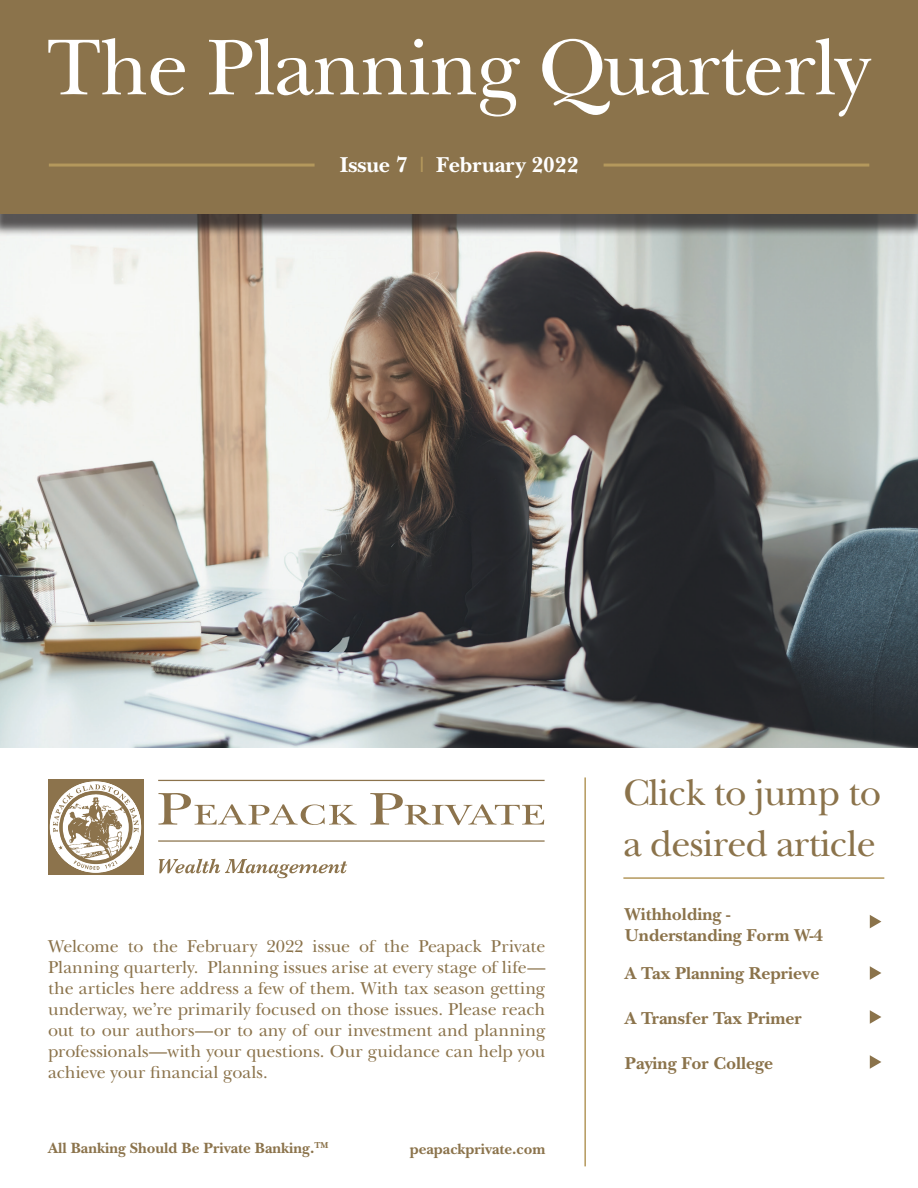
<style>
.page{position:relative;width:918px;height:1188px;background:#fff}
.page>*{position:absolute;margin:0;border:0;box-sizing:border-box;transform-origin:0 0}
.t1{font:82.5px "New Baskerville";letter-spacing:-.02em;color:#fff}
.t2{font:38.25px/51px "New Baskerville";letter-spacing:-.02em;color:#8b734b}
.t3{font:700 22.5px "New Baskerville";color:#fff}
.t4{font:18px/21px "New Baskerville";color:#8b734b;text-align:justify}
.t5{font:700 18px/21px "New Baskerville";color:#8b734b}
.t6{font:700 15.45px "New Baskerville";color:#8b734b}
.s1{color:#b4985c}
</style>
<div class="page">
<img style="left:0;top:237px;width:918px;height:510px">
<div style="left:0;top:5px;width:918px;height:232px;background:#231f20;opacity:.75"></div>
<div style="left:0;top:0;width:918px;height:214px;background:#8b734b"></div>
<hr style="left:49px;top:164px;width:266px;height:3px;background:#b4985c">
<hr style="left:604px;top:164px;width:265px;height:3px;background:#b4985c">
<hr style="left:584px;top:777px;width:2px;height:389px;background:#b4985c">
<svg style="left:158px;top:793px;width:199px;height:32px"></svg>
<svg style="left:370px;top:793px;width:174px;height:32px"></svg>
<hr style="left:158px;top:840px;width:387px;height:2px;background:#8c734c">
<hr style="left:158px;top:780px;width:387px;height:1px;background:#8c734c">
<svg style="left:48px;top:779px;width:96px;height:95px;background:#9b8563"></svg>
<svg style="left:53px;top:784px;width:86px;height:86px"></svg>
<svg style="left:159px;top:859px;width:188px;height:19px"></svg>
<hr style="left:623px;top:877px;width:261px;height:2px;background:#b4985c">
<svg style="left:870px;top:915px;width:11px;height:13px"></svg>
<svg style="left:870px;top:966px;width:11px;height:14px"></svg>
<svg style="left:870px;top:1010px;width:11px;height:14px"></svg>
<svg style="left:870px;top:1055px;width:11px;height:14px"></svg>
<h1 class="t1" style="left:47px;top:20px;width:825px">The Planning Quarterly</h1>
<p class="t3" style="left:340px;top:152px;width:240px">Issue 7 <span class="s1">|</span> February 2022</p>
<p class="t4" style="left:48px;top:936px;width:499px">Welcome to the February 2022 issue of the Peapack Private Planning quarterly. Planning issues arise at every stage of life— the articles here address a few of them. With tax season getting underway, we’re primarily focused on those issues. Please reach out to our authors—or to any of our investment and planning professionals—with your questions. Our guidance can help you achieve your financial goals.</p>
<p class="t6" style="left:48px;top:1139px;width:282px">All Banking Should Be Private Banking.<sup>TM</sup></p>
<p class="t6" style="left:410px;top:1140px;width:137px">peapackprivate.com</p>
<h2 class="t2" style="left:623px;top:768px;width:259px">Click to jump to a desired article</h2>
<p class="t5" style="left:625px;top:904px;width:200px">Withholding -<br>Understanding Form W-4</p>
<p class="t5" style="left:625px;top:962px;width:196px">A Tax Planning Reprieve</p>
<p class="t5" style="left:625px;top:1007px;width:178px">A Transfer Tax Primer</p>
<p class="t5" style="left:625px;top:1052px;width:150px">Paying For College</p>
</div>
